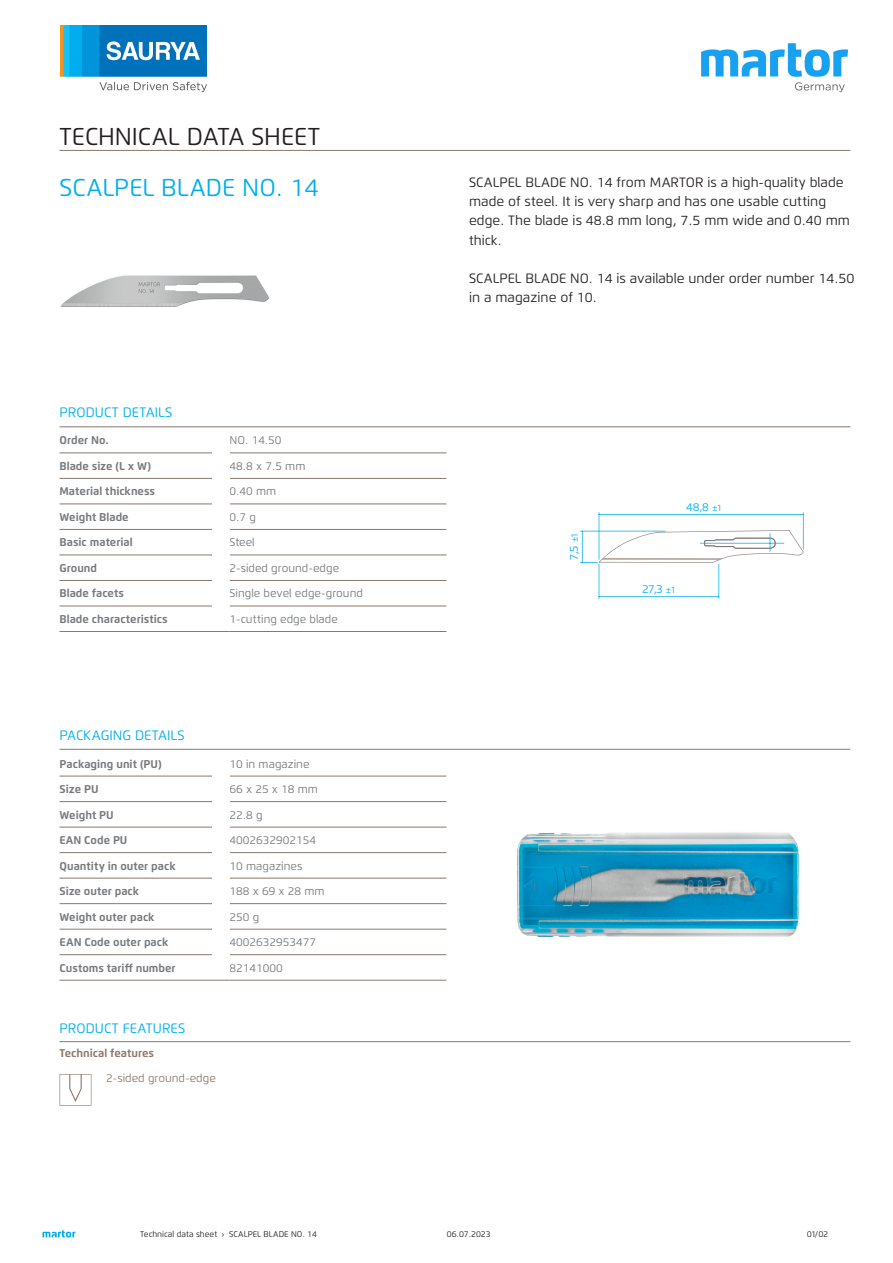
<style>
.page{position:relative;width:893px;height:1263px;background:#fff}
.page>*{position:absolute;margin:0;border:0;box-sizing:border-box;transform-origin:0 0}
.t1{font:24.3px "Flexo";color:#231f20}
.t2{font:24.3px "Flexo";color:#00aeef}
.t3{font:13.65px "Flexo";color:#00aeef}
.t4{font:13.5px/19.2px "Flexo";color:#231f20}
.t5{font:700 11.25px "Flexo";color:#76787b}
.t6{font:11.25px "Flexo";color:#76787b}
.t7{font:11.25px "Flexo";color:#89786e}
.t8{font:11.25px "Flexo";color:#00aeef}
.t9{font:700 11.25px "Flexo";color:#89786e}
.t10{font:8.25px "Flexo";color:#231f20}
.s1{font-size:9px}
</style>
<div class="page">
<svg style="left:43px;top:1230px;width:32px;height:7px"></svg>
<img style="left:60px;top:275px;width:210px;height:32px">
<hr style="left:60px;top:426px;width:790px;height:1px;background:#89786e">
<hr style="left:60px;top:150px;width:790px;height:1px;background:#89786e">
<hr style="left:230px;top:631px;width:216px;height:1px;background:#89786e">
<hr style="left:60px;top:631px;width:170px;height:1px;background:#89786e">
<hr style="left:230px;top:606px;width:216px;height:1px;background:#89786e">
<hr style="left:60px;top:606px;width:170px;height:1px;background:#89786e">
<hr style="left:230px;top:580px;width:216px;height:1px;background:#89786e">
<hr style="left:60px;top:580px;width:170px;height:1px;background:#89786e">
<hr style="left:230px;top:555px;width:216px;height:1px;background:#89786e">
<hr style="left:60px;top:555px;width:170px;height:1px;background:#89786e">
<hr style="left:230px;top:529px;width:216px;height:1px;background:#89786e">
<hr style="left:60px;top:529px;width:170px;height:1px;background:#89786e">
<hr style="left:230px;top:503px;width:216px;height:1px;background:#89786e">
<hr style="left:60px;top:503px;width:170px;height:1px;background:#89786e">
<hr style="left:230px;top:478px;width:216px;height:1px;background:#89786e">
<hr style="left:60px;top:478px;width:170px;height:1px;background:#89786e">
<hr style="left:230px;top:452px;width:216px;height:1px;background:#89786e">
<hr style="left:60px;top:452px;width:170px;height:1px;background:#89786e">
<div style="left:213px;top:429px;width:17px;height:194px;background:#fff"></div>
<hr style="left:599px;top:512px;width:1px;height:48px;background:#00aeef">
<hr style="left:803px;top:512px;width:1px;height:37px;background:#00aeef">
<hr style="left:599px;top:514px;width:204px;height:1px;background:#00aeef">
<hr style="left:599px;top:564px;width:1px;height:35px;background:#00aeef">
<hr style="left:718px;top:564px;width:1px;height:35px;background:#00aeef">
<hr style="left:599px;top:596px;width:120px;height:1px;background:#00aeef">
<svg style="left:580px;top:530px;width:224px;height:33px"></svg>
<hr style="left:580px;top:531px;width:85px;height:1px;background:#00aeef">
<hr style="left:582px;top:531px;width:1px;height:32px;background:#00aeef">
<img style="left:517px;top:832px;width:282px;height:105px">
<hr style="left:60px;top:749px;width:790px;height:1px;background:#89786e">
<hr style="left:230px;top:980px;width:216px;height:1px;background:#89786e">
<hr style="left:60px;top:980px;width:170px;height:1px;background:#89786e">
<hr style="left:230px;top:954px;width:216px;height:1px;background:#89786e">
<hr style="left:60px;top:954px;width:170px;height:1px;background:#89786e">
<hr style="left:230px;top:929px;width:216px;height:1px;background:#89786e">
<hr style="left:60px;top:929px;width:170px;height:1px;background:#89786e">
<hr style="left:230px;top:903px;width:216px;height:1px;background:#89786e">
<hr style="left:60px;top:903px;width:170px;height:1px;background:#89786e">
<hr style="left:230px;top:878px;width:216px;height:1px;background:#89786e">
<hr style="left:60px;top:878px;width:170px;height:1px;background:#89786e">
<hr style="left:230px;top:852px;width:216px;height:1px;background:#89786e">
<hr style="left:60px;top:852px;width:170px;height:1px;background:#89786e">
<hr style="left:230px;top:827px;width:216px;height:1px;background:#89786e">
<hr style="left:60px;top:827px;width:170px;height:1px;background:#89786e">
<hr style="left:230px;top:801px;width:216px;height:1px;background:#89786e">
<hr style="left:60px;top:801px;width:170px;height:1px;background:#89786e">
<hr style="left:230px;top:776px;width:216px;height:1px;background:#89786e">
<hr style="left:60px;top:776px;width:170px;height:1px;background:#89786e">
<div style="left:213px;top:752px;width:17px;height:220px;background:#fff"></div>
<hr style="left:60px;top:1041px;width:790px;height:1px;background:#89786e">
<svg style="left:60px;top:1074px;width:31px;height:32px"></svg>
<img style="left:61px;top:26px;width:145px;height:65px">
<img style="left:702px;top:43px;width:145px;height:50px">
<h1 class="t1" style="left:60px;top:121px;width:262px">TECHNICAL DATA SHEET</h1>
<h1 class="t2" style="left:60px;top:172px;width:261px">SCALPEL BLADE NO. 14</h1>
<p class="t3" style="left:60px;top:404px;width:114px">PRODUCT DETAILS</p>
<p class="t5" style="left:60px;top:434px;width:51px">Order No.</p>
<p class="t6" style="left:230px;top:434px;width:53px">NO. 14.50</p>
<p class="t5" style="left:60px;top:459px;width:93px">Blade size (L x W)</p>
<p class="t6" style="left:230px;top:459px;width:77px">48.8 x 7.5 mm</p>
<p class="t5" style="left:60px;top:485px;width:97px">Material thickness</p>
<p class="t6" style="left:230px;top:485px;width:48px">0.40 mm</p>
<p class="t5" style="left:60px;top:510px;width:71px">Weight Blade</p>
<p class="t6" style="left:230px;top:510px;width:28px">0.7 g</p>
<p class="t5" style="left:60px;top:536px;width:75px">Basic material</p>
<p class="t6" style="left:230px;top:536px;width:27px">Steel</p>
<p class="t5" style="left:60px;top:561px;width:39px">Ground</p>
<p class="t6" style="left:230px;top:561px;width:111px">2-sided ground-edge</p>
<p class="t5" style="left:60px;top:587px;width:66px">Blade facets</p>
<p class="t6" style="left:230px;top:587px;width:135px">Single bevel edge-ground</p>
<p class="t5" style="left:60px;top:612px;width:110px">Blade characteristics</p>
<p class="t6" style="left:230px;top:612px;width:110px">1-cutting edge blade</p>
<p class="t3" style="left:60px;top:727px;width:127px">PACKAGING DETAILS</p>
<p class="t5" style="left:60px;top:757px;width:104px">Packaging unit (PU)</p>
<p class="t6" style="left:230px;top:757px;width:81px">10 in magazine</p>
<p class="t5" style="left:60px;top:782px;width:41px">Size PU</p>
<p class="t6" style="left:230px;top:782px;width:90px">66 x 25 x 18 mm</p>
<p class="t5" style="left:60px;top:808px;width:56px">Weight PU</p>
<p class="t6" style="left:230px;top:808px;width:35px">22.8 g</p>
<p class="t5" style="left:60px;top:834px;width:69px">EAN Code PU</p>
<p class="t6" style="left:230px;top:833px;width:88px">4002632902154</p>
<p class="t5" style="left:60px;top:859px;width:118px">Quantity in outer pack</p>
<p class="t6" style="left:230px;top:859px;width:74px">10 magazines</p>
<p class="t5" style="left:60px;top:884px;width:81px">Size outer pack</p>
<p class="t6" style="left:230px;top:884px;width:97px">188 x 69 x 28 mm</p>
<p class="t5" style="left:60px;top:910px;width:97px">Weight outer pack</p>
<p class="t6" style="left:230px;top:910px;width:31px">250 g</p>
<p class="t5" style="left:60px;top:935px;width:110px">EAN Code outer pack</p>
<p class="t6" style="left:230px;top:935px;width:88px">4002632953477</p>
<p class="t5" style="left:60px;top:961px;width:118px">Customs tariff number</p>
<p class="t6" style="left:230px;top:961px;width:55px">82141000</p>
<p class="t3" style="left:60px;top:1020px;width:127px">PRODUCT FEATURES</p>
<p class="t9" style="left:60px;top:1046px;width:96px">Technical features</p>
<p class="t7" style="left:106px;top:1071px;width:111px">2-sided ground-edge</p>
<p class="t10" style="left:140px;top:1229px;width:178px">Technical data sheet › SCALPEL BLADE NO. 14</p>
<p class="t4" style="left:469px;top:173px;width:383px">SCALPEL BLADE NO. 14 from MARTOR is a high-quality blade made of steel. It is very sharp and has one usable cutting edge. The blade is 48.8 mm long, 7.5 mm wide and 0.40 mm thick.</p>
<p class="t4" style="left:469px;top:268px;width:387px">SCALPEL BLADE NO. 14 is available under order number 14.50 in a magazine of 10.</p>
<p class="t8" style="left:567px;top:560px;width:28px;rotate:-90deg">7,5 <span class="s1">±1</span></p>
<p class="t8" style="left:686px;top:500px;width:36px">48,8 <span class="s1">±1</span></p>
<p class="t8" style="left:642px;top:582px;width:34px">27,3 <span class="s1">±1</span></p>
<p class="t10" style="left:447px;top:1229px;width:45px">06.07.2023</p>
<p class="t10" style="left:807px;top:1230px;width:23px">01/02</p>
</div>
